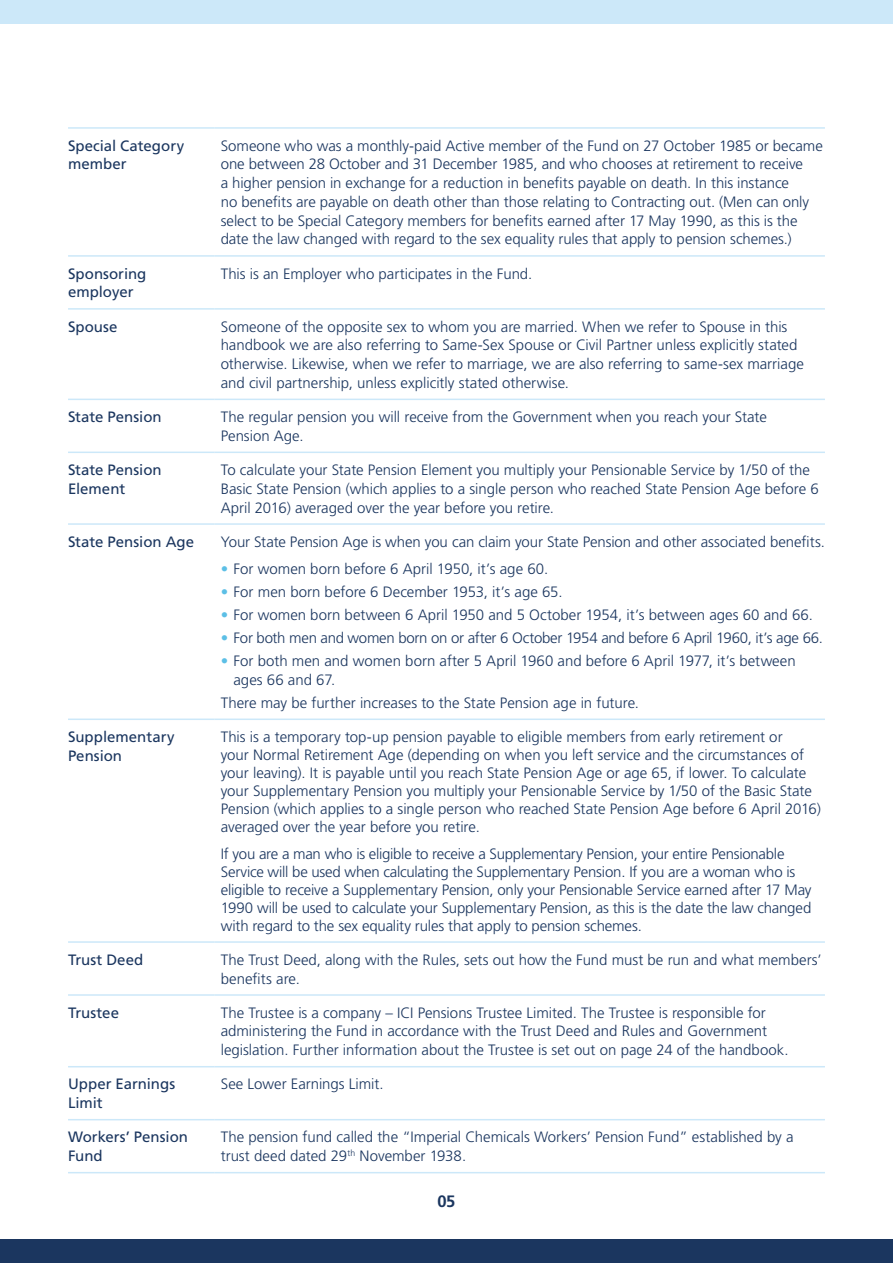
<style>
.page{position:relative;width:893px;height:1263px;background:#fff}
.page>*{position:absolute;margin:0;border:0;box-sizing:border-box;transform-origin:0 0}
.t1{font:700 16.5px "Frutiger LT Std";color:#1b365f}
.t2{font:300 15px/18.8px "Frutiger LT Std";letter-spacing:-.005em;color:#1b365f}
.t3{font:15px/18.8px "Frutiger LT Std";color:#1b365f}
.s1{color:#5cbfe6}
</style>
<div class="page">
<hr style="left:68px;top:127px;width:147px;height:2px;background:#cce8f9">
<hr style="left:215px;top:127px;width:610px;height:2px;background:#cce8f9">
<hr style="left:68px;top:255px;width:147px;height:2px;background:#cce8f9">
<hr style="left:68px;top:308px;width:147px;height:2px;background:#cce8f9">
<hr style="left:215px;top:255px;width:610px;height:2px;background:#cce8f9">
<hr style="left:215px;top:308px;width:610px;height:2px;background:#cce8f9">
<hr style="left:68px;top:399px;width:147px;height:1px;background:#cce8f9">
<hr style="left:215px;top:399px;width:610px;height:1px;background:#cce8f9">
<hr style="left:68px;top:452px;width:147px;height:1px;background:#cce8f9">
<hr style="left:215px;top:452px;width:610px;height:1px;background:#cce8f9">
<hr style="left:68px;top:523px;width:147px;height:2px;background:#cce8f9">
<hr style="left:215px;top:523px;width:610px;height:2px;background:#cce8f9">
<hr style="left:68px;top:718px;width:147px;height:2px;background:#cce8f9">
<hr style="left:68px;top:941px;width:147px;height:2px;background:#cce8f9">
<hr style="left:215px;top:718px;width:610px;height:2px;background:#cce8f9">
<hr style="left:215px;top:941px;width:610px;height:2px;background:#cce8f9">
<hr style="left:68px;top:994px;width:147px;height:2px;background:#cce8f9">
<hr style="left:215px;top:994px;width:610px;height:2px;background:#cce8f9">
<hr style="left:68px;top:1066px;width:147px;height:1px;background:#cce8f9">
<hr style="left:215px;top:1066px;width:610px;height:1px;background:#cce8f9">
<hr style="left:68px;top:1119px;width:147px;height:1px;background:#cce8f9">
<hr style="left:215px;top:1119px;width:610px;height:1px;background:#cce8f9">
<hr style="left:68px;top:1172px;width:147px;height:1px;background:#cce8f9">
<hr style="left:215px;top:1172px;width:610px;height:1px;background:#cce8f9">
<div style="left:0;top:1239px;width:893px;height:24px;background:#1b365f"></div>
<div style="left:0;top:0;width:893px;height:24px;background:#cce8f9"></div>
<p class="t3" style="left:68px;top:136px;width:118px">Special Category member</p>
<p class="t2" style="left:221px;top:136px;width:604px">Someone who was a monthly-paid Active member of the Fund on 27 October 1985 or became one between 28 October and 31 December 1985, and who chooses at retirement to receive<br>a higher pension in exchange for a reduction in benefits payable on death. In this instance<br>no benefits are payable on death other than those relating to Contracting out. (Men can only select to be Special Category members for benefits earned after 17 May 1990, as this is the date the law changed with regard to the sex equality rules that apply to pension schemes.)</p>
<p class="t3" style="left:68px;top:264px;width:80px">Sponsoring employer</p>
<p class="t2" style="left:221px;top:264px;width:313px">This is an Employer who participates in the Fund.</p>
<p class="t3" style="left:68px;top:317px;width:51px">Spouse</p>
<p class="t2" style="left:221px;top:317px;width:585px">Someone of the opposite sex to whom you are married. When we refer to Spouse in this handbook we are also referring to Same-Sex Spouse or Civil Partner unless explicitly stated otherwise. Likewise, when we refer to marriage, we are also referring to same-sex marriage and civil partnership, unless explicitly stated otherwise.</p>
<p class="t3" style="left:68px;top:408px;width:95px">State Pension</p>
<p class="t2" style="left:221px;top:408px;width:548px">The regular pension you will receive from the Government when you reach your State<br>Pension Age.</p>
<p class="t3" style="left:68px;top:461px;width:95px">State Pension<br>Element</p>
<p class="t2" style="left:221px;top:461px;width:599px">To calculate your State Pension Element you multiply your Pensionable Service by 1/50 of the<br>Basic State Pension (which applies to a single person who reached State Pension Age before 6<br>April 2016) averaged over the year before you retire.</p>
<p class="t3" style="left:68px;top:532px;width:127px">State Pension Age</p>
<p class="t2" style="left:221px;top:532px;width:606px">Your State Pension Age is when you can claim your State Pension and other associated benefits.</p>
<p class="t2" style="left:221px;top:560px;width:329px"><span class="s1">•</span> For women born before 6 April 1950, it’s age 60.</p>
<p class="t2" style="left:221px;top:583px;width:343px"><span class="s1">•</span> For men born before 6 December 1953, it’s age 65.</p>
<p class="t2" style="left:221px;top:606px;width:594px"><span class="s1">•</span> For women born between 6 April 1950 and 5 October 1954, it’s between ages 60 and 66.</p>
<p class="t2" style="left:221px;top:629px;width:604px"><span class="s1">•</span> For both men and women born on or after 6 October 1954 and before 6 April 1960, it’s age 66.</p>
<p class="t2" style="left:233px;top:652px;width:564px;text-indent:-13px"><span class="s1">•</span> For both men and women born after 5 April 1960 and before 6 April 1977, it’s between ages 66 and 67.</p>
<p class="t2" style="left:221px;top:693px;width:420px">There may be further increases to the State Pension age in future.</p>
<p class="t3" style="left:68px;top:727px;width:108px">Supplementary<br>Pension</p>
<p class="t2" style="left:221px;top:728px;width:602px;line-height:18px">This is a temporary top-up pension payable to eligible members from early retirement or<br>your Normal Retirement Age (depending on when you left service and the circumstances of your leaving). It is payable until you reach State Pension Age or age 65, if lower. To calculate your Supplementary Pension you multiply your Pensionable Service by 1/50 of the Basic State Pension (which applies to a single person who reached State Pension Age before 6 April 2016) averaged over the year before you retire.</p>
<p class="t2" style="left:221px;top:844px;width:592px;line-height:18px">If you are a man who is eligible to receive a Supplementary Pension, your entire Pensionable Service will be used when calculating the Supplementary Pension. If you are a woman who is eligible to receive a Supplementary Pension, only your Pensionable Service earned after 17 May 1990 will be used to calculate your Supplementary Pension, as this is the date the law changed with regard to the sex equality rules that apply to pension schemes.</p>
<p class="t3" style="left:68px;top:950px;width:77px">Trust Deed</p>
<p class="t2" style="left:221px;top:950px;width:602px">The Trust Deed, along with the Rules, sets out how the Fund must be run and what members’ benefits are.</p>
<p class="t3" style="left:68px;top:1003px;width:52px">Trustee</p>
<p class="t2" style="left:221px;top:1003px;width:569px">The Trustee is a company – ICI Pensions Trustee Limited. The Trustee is responsible for administering the Fund in accordance with the Trust Deed and Rules and Government legislation. Further information about the Trustee is set out on page 24 of the handbook.</p>
<p class="t3" style="left:68px;top:1075px;width:109px">Upper Earnings<br>Limit</p>
<p class="t2" style="left:221px;top:1075px;width:164px">See Lower Earnings Limit.</p>
<p class="t3" style="left:68px;top:1128px;width:121px">Workers’ Pension<br>Fund</p>
<p class="t2" style="left:221px;top:1128px;width:574px">The pension fund called the “Imperial Chemicals Workers’ Pension Fund” established by a trust deed dated 29<sup>th</sup> November 1938.</p>
<p class="t1" style="left:437px;top:1192px;width:19px">05</p>
</div>
